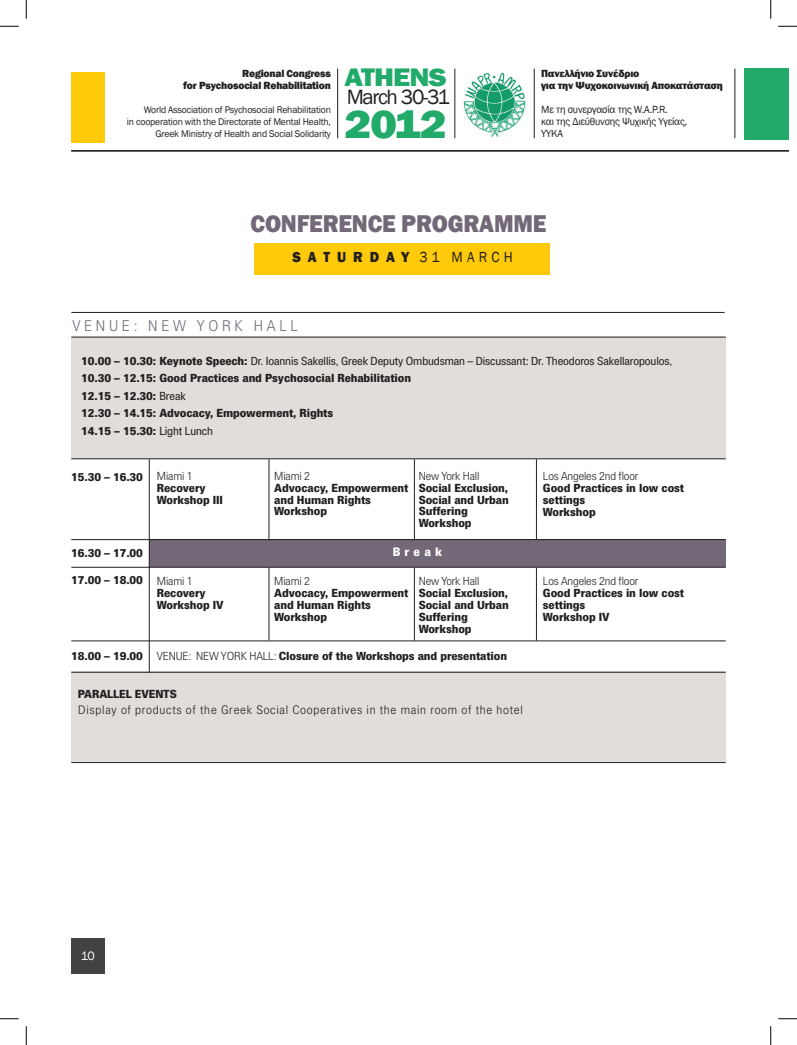
<style>
.page{position:relative;width:797px;height:1045px;background:#fff}
.page>*{position:absolute;margin:0;border:0;box-sizing:border-box;transform-origin:0 0}
.t1{font:800 41.12px "Franklin Gothic";color:#21aa6a;scale:1.12 1}
.t2{font:800 26.12px "Franklin Gothic";letter-spacing:-.03em;color:#21aa6a;scale:1.12 1}
.t3{font:800 25px "Franklin Gothic";letter-spacing:-.01em;color:#726877;scale:.93 1}
.t4{font:21.25px "Franklin Gothic";letter-spacing:-.06em;color:#231f20}
.t5{font:300 15px "PF Paperback";letter-spacing:.25em;color:#726877}
.t6{font:800 15px "Franklin Gothic";letter-spacing:.5em;color:#231f20;scale:.93 1}
.t7{font:12.5px "Franklin Gothic";color:#fff}
.t8{font:300 12px "PF Paperback";letter-spacing:.06em;color:#231f20}
.t9{font:900 12px "PF Paperback";letter-spacing:.35em;color:#fff}
.t10{font:900 11.38px/12px "PF Paperback";letter-spacing:-.01em;color:#231f20}
.t11{font:300 11.38px "PF Paperback";letter-spacing:-.01em;color:#231f20}
.t12{font:800 10.62px/12px "Franklin Gothic";letter-spacing:-.02em;color:#231f20;text-align:right}
.t13{font:10.62px/12px "Franklin Gothic";letter-spacing:-.02em;color:#231f20}
.t14{font:9.88px/12px "Franklin Gothic";letter-spacing:-.02em;color:#231f20;text-align:right}
.s1{font-weight:400}
.s2{font-weight:300}
</style>
<div class="page">
<div style="left:743px;top:69px;width:27px;height:71px;background:#21aa6a"></div>
<div style="left:71px;top:72px;width:33px;height:70px;background:#feca0a"></div>
<img style="left:463px;top:72px;width:63px;height:65px">
<hr style="left:337px;top:69px;width:1px;height:69px;background:#231f20">
<hr style="left:454px;top:69px;width:1px;height:69px;background:#231f20">
<hr style="left:534px;top:69px;width:1px;height:69px;background:#231f20">
<hr style="left:734px;top:69px;width:1px;height:69px;background:#231f20">
<div style="left:770px;top:69px;width:18px;height:71px;background:#21aa6a"></div>
<hr style="left:71px;top:150px;width:717px;height:1px;background:#231f20">
<div style="left:71px;top:938px;width:33px;height:35px;background:#434242"></div>
<div style="left:71px;top:672px;width:654px;height:90px;background:#e2ddda"></div>
<div style="left:71px;top:337px;width:654px;height:122px;background:#e2ddda"></div>
<div style="left:149px;top:540px;width:576px;height:27px;background:#726877"></div>
<div style="left:254px;top:243px;width:296px;height:32px;background:#feca0a"></div>
<hr style="left:71px;top:458px;width:654px;height:1px;background:#231f20">
<hr style="left:71px;top:337px;width:654px;height:1px;background:#231f20">
<hr style="left:71px;top:312px;width:653px;height:1px;background:#231f20">
<hr style="left:269px;top:567px;width:1px;height:73px;background:#231f20">
<hr style="left:414px;top:568px;width:1px;height:72px;background:#231f20">
<hr style="left:536px;top:567px;width:1px;height:73px;background:#231f20">
<hr style="left:71px;top:567px;width:654px;height:1px;background:#231f20">
<hr style="left:71px;top:640px;width:654px;height:1px;background:#231f20">
<hr style="left:71px;top:672px;width:654px;height:1px;background:#231f20">
<hr style="left:71px;top:762px;width:654px;height:1px;background:#231f20">
<hr style="left:269px;top:459px;width:1px;height:81px;background:#231f20">
<hr style="left:414px;top:459px;width:1px;height:81px;background:#231f20">
<hr style="left:536px;top:459px;width:1px;height:81px;background:#231f20">
<hr style="left:149px;top:459px;width:1px;height:213px;background:#231f20">
<hr style="left:71px;top:539px;width:654px;height:1px;background:#231f20">
<svg style="left:0;top:25px;width:19px;height:2px"></svg>
<svg style="left:778px;top:25px;width:19px;height:2px"></svg>
<svg style="left:0;top:1018px;width:19px;height:1px"></svg>
<svg style="left:778px;top:1018px;width:19px;height:1px"></svg>
<svg style="left:25px;top:0;width:2px;height:19px"></svg>
<svg style="left:25px;top:1026px;width:2px;height:19px"></svg>
<svg style="left:770px;top:0;width:1px;height:19px"></svg>
<svg style="left:770px;top:1026px;width:1px;height:19px"></svg>
<p class="t12" style="left:183px;top:67px;width:149px">Regional Congress<br>for Psychosocial Rehabilitation</p>
<p class="t14" style="left:127px;top:103px;width:205px">World Association of Psychosocial Rehabilitation<br>in cooperation with the Directorate of Mental Health,<br>Greek Ministry of Health and Social Solidarity</p>
<h2 class="t2" style="left:344px;top:60px;width:93px">Athens</h2>
<h1 class="t1" style="left:344px;top:97px;width:93px">2012</h1>
<h3 class="t4" style="left:347px;top:84px;width:105px">March 30-31</h3>
<p class="t12" style="left:541px;top:67px;width:183px;text-align:left">Πανελλήνιο Συνέδριο<br>για την Ψυχοκοινωνική Αποκατάσταση</p>
<p class="t13" style="left:541px;top:103px;width:147px">Με τη συνεργασία της W.A.P.R.<br>και της Διεύθυνσης Ψυχικής Υγείας,<br>ΥΥΚΑ</p>
<h3 class="t3" style="left:250px;top:207px;width:32px">CONFE</h3>
<h3 class="t3" style="left:323px;top:207px;width:204px">RENCE PROG RAMME</h3>
<h3 class="t6" style="left:292px;top:247px;width:238px">SATURDAY <span class="s1">31 ΜARCH</span></h3>
<h3 class="t5" style="left:72px;top:316px;width:227px">VENUE: NEW YORK HALL</h3>
<p class="t10" style="left:81px;top:351px;width:592px;line-height:17.5px">10.00 – 10.30: Keynote Speech: <span class="s1">Dr. Ioannis Sakellis, Greek Deputy Ombudsman – Discussant: Dr. Theodoros Sakellaropoulos, </span>10.30 – 12.15: Good Practices and Psychosocial Rehabilitation<br>12.15 – 12.30: <span class="s1">Break<br></span>12.30 – 14.15: Advocacy, Empowerment, Rights<br>14.15 – 15.30: <span class="s1">Light Lunch</span></p>
<p class="t10" style="left:71px;top:470px;width:73px">15.30 – 16.30</p>
<p class="t11" style="left:157px;top:469px;width:37px">Miami 1</p>
<p class="t10" style="left:157px;top:481px;width:68px">Recovery<br>Workshop IΙΙ</p>
<p class="t10" style="left:71px;top:547px;width:73px">16.30 – 17.00</p>
<p class="t10" style="left:71px;top:573px;width:73px">17.00 – 18.00</p>
<p class="t11" style="left:157px;top:574px;width:37px">Miami 1</p>
<p class="t10" style="left:157px;top:586px;width:68px">Recovery<br>Workshop ΙV</p>
<p class="t11" style="left:274px;top:469px;width:37px">Miami 2</p>
<p class="t10" style="left:274px;top:481px;width:135px">Advocacy, Empowerment and Human Rights<br>Workshop</p>
<p class="t11" style="left:419px;top:469px;width:62px">New York Hall</p>
<p class="t10" style="left:419px;top:481px;width:92px">Social Exclusion,<br>Social and Urban<br>Suffering<br>Workshop</p>
<p class="t9" style="left:392px;top:544px;width:51px">Break</p>
<p class="t11" style="left:274px;top:574px;width:37px">Miami 2</p>
<p class="t10" style="left:274px;top:586px;width:135px">Advocacy, Empowerment and Human Rights<br>Workshop</p>
<p class="t11" style="left:419px;top:574px;width:62px">New York Hall</p>
<p class="t10" style="left:419px;top:586px;width:92px">Social Exclusion,<br>Social and Urban<br>Suffering<br>Workshop</p>
<p class="t10" style="left:157px;top:649px;width:351px"><span class="s2">VENUE: NEW YORK HALL:</span> Closure of the Workshops and presentation</p>
<p class="t10" style="left:71px;top:649px;width:73px">18.00 – 19.00</p>
<p class="t10" style="left:78px;top:687px;width:101px">PARALLEL EVENTS</p>
<p class="t8" style="left:78px;top:702px;width:446px">Display of products of the Greek Social Cooperatives in the main room of the hotel</p>
<p class="t11" style="left:543px;top:469px;width:97px">Los Angeles 2nd floor</p>
<p class="t10" style="left:543px;top:481px;width:143px">Good Practices in low cost settings<br>Workshop</p>
<p class="t11" style="left:543px;top:574px;width:97px">Los Angeles 2nd floor</p>
<p class="t10" style="left:543px;top:586px;width:143px">Good Practices in low cost settings<br>Workshop IV</p>
<p class="t7" style="left:81px;top:948px;width:15px">01</p>
<p class="t7" style="left:81px;top:948px;width:16px">10</p>
</div>
